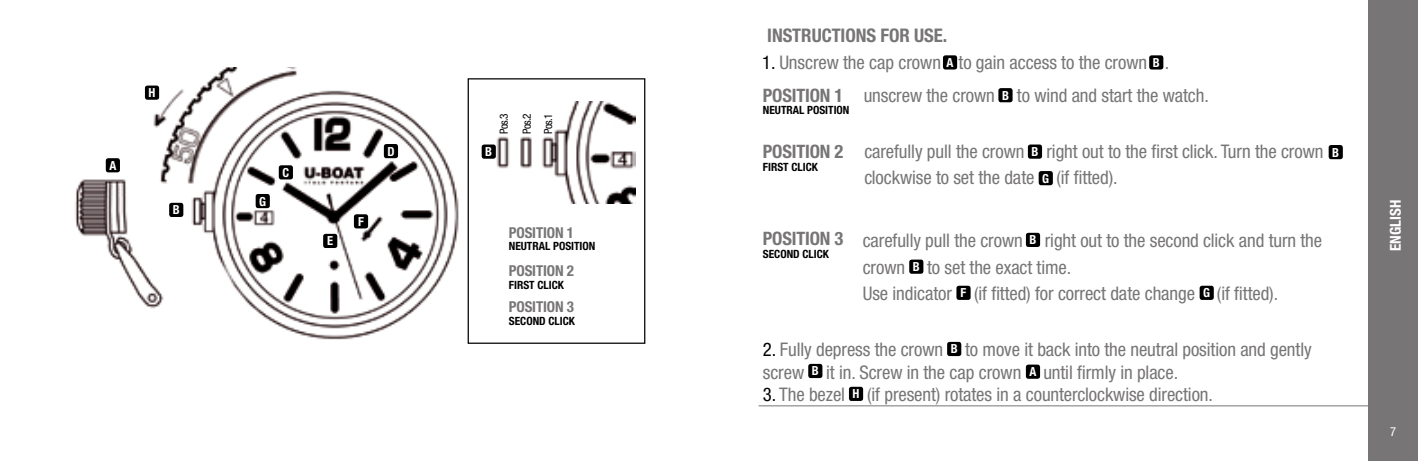
<style>
.page{position:relative;width:1418px;height:461px;background:#fff}
.page>*{position:absolute;margin:0;border:0;box-sizing:border-box;transform-origin:0 0}
.t1{font:condensed 18.75px/26.2px "Helvetica Neue LT Std";letter-spacing:-.005em;color:#777575}
.t2{font:700 condensed 18.75px "Helvetica Neue LT Std";letter-spacing:-.005em;color:#777575}
.t3{font:700 condensed 18.5px "Helvetica Neue LT Std";letter-spacing:-.01em;color:#777575}
.t4{font:700 condensed 15px "Helvetica Neue LT Std";letter-spacing:-.01em;color:#777575}
.t5{font:700 condensed 15px "Helvetica Neue LT Std";letter-spacing:.01em;color:#fff}
.t6{font:700 condensed 12.5px "Helvetica Neue LT Std";color:#fff}
.t7{font:condensed 12.5px "Helvetica Neue LT Std";color:#fff}
.t8{font:700 condensed 11.5px "Helvetica Neue LT Std";color:#000}
.t9{font:condensed 11.25px/22.8px "Helvetica Neue LT Std";color:#010101}
.s1{color:#010000}
</style>
<div class="page">
<hr style="left:758px;top:405px;width:610px;height:1px;background:#777575">
<div style="left:1368px;top:0;width:49px;height:461px;background:#777575"></div>
<div style="left:1149px;top:55px;width:14px;height:14px;background:#000;border-radius:3px"></div>
<div style="left:956px;top:286px;width:14px;height:14px;background:#000;border-radius:3px"></div>
<div style="left:1038px;top:171px;width:14px;height:14px;background:#000;border-radius:3px"></div>
<div style="left:1199px;top:286px;width:14px;height:14px;background:#000;border-radius:3px"></div>
<div style="left:943px;top:55px;width:14px;height:14px;background:#000;border-radius:3px"></div>
<div style="left:1027px;top:144px;width:15px;height:15px;background:#000;border-radius:3px"></div>
<div style="left:1025px;top:364px;width:15px;height:14px;background:#000;border-radius:3px"></div>
<img style="left:496px;top:101px;width:139px;height:102px">
<div style="left:467px;top:78px;width:178px;height:266px;border:1px solid #000"></div>
<div style="left:481px;top:144px;width:15px;height:15px;background:#000;border-radius:3px"></div>
<div style="left:947px;top:342px;width:14px;height:14px;background:#000;border-radius:3px"></div>
<div style="left:1328px;top:145px;width:14px;height:14px;background:#000;border-radius:3px"></div>
<div style="left:998px;top:88px;width:14px;height:14px;background:#000;border-radius:3px"></div>
<div style="left:1025px;top:233px;width:15px;height:14px;background:#000;border-radius:3px"></div>
<div style="left:909px;top:259px;width:14px;height:15px;background:#000;border-radius:3px"></div>
<div style="left:808px;top:364px;width:14px;height:14px;background:#000;border-radius:3px"></div>
<div style="left:849px;top:386px;width:14px;height:15px;background:#000;border-radius:3px"></div>
<img style="left:75px;top:67px;width:394px;height:277px">
<div style="left:279px;top:165px;width:14px;height:14px;background:#000;border-radius:3px"></div>
<div style="left:384px;top:144px;width:14px;height:14px;background:#000;border-radius:3px"></div>
<div style="left:323px;top:234px;width:14px;height:14px;background:#000;border-radius:3px"></div>
<div style="left:106px;top:158px;width:14px;height:14px;background:#000;border-radius:3px"></div>
<div style="left:169px;top:203px;width:14px;height:14px;background:#000;border-radius:3px"></div>
<div style="left:354px;top:214px;width:14px;height:14px;background:#000;border-radius:3px"></div>
<div style="left:256px;top:194px;width:14px;height:14px;background:#000;border-radius:3px"></div>
<div style="left:145px;top:85px;width:14px;height:15px;background:#000;border-radius:3px"></div>
<p class="t6" style="left:109px;top:158px;width:8px">A</p>
<p class="t6" style="left:148px;top:85px;width:8px">H</p>
<p class="t6" style="left:173px;top:202px;width:8px">B</p>
<p class="t6" style="left:259px;top:193px;width:8px">G</p>
<p class="t6" style="left:282px;top:165px;width:8px">C</p>
<p class="t6" style="left:327px;top:233px;width:8px">E</p>
<p class="t6" style="left:387px;top:143px;width:9px">D</p>
<p class="t6" style="left:358px;top:214px;width:7px">F</p>
<p class="t6" style="left:485px;top:144px;width:8px">B</p>
<p class="t9" style="left:492px;top:134px;width:22px;rotate:-90deg">Pos.3<br>Pos.2</p>
<p class="t9" style="left:537px;top:134px;width:22px;rotate:-90deg">Pos.1</p>
<p class="t4" style="left:509px;top:223px;width:67px">POSITION 1</p>
<p class="t8" style="left:509px;top:239px;width:88px">NEUTRAL POSITION</p>
<p class="t4" style="left:509px;top:262px;width:67px">POSITION 2</p>
<p class="t8" style="left:509px;top:278px;width:57px">FIRST CLICK</p>
<p class="t4" style="left:509px;top:297px;width:67px">POSITION 3</p>
<p class="t8" style="left:509px;top:313px;width:68px">SECOND CLICK</p>
<p class="t2" style="left:767px;top:24px;width:181px">INSTRUCTIONS FOR USE.</p>
<p class="t1" style="left:762px;top:50px;width:408px"><span class="s1">1.</span> Unscrew the cap crown to gain access to the crown .</p>
<p class="t6" style="left:946px;top:55px;width:8px">A</p>
<p class="t6" style="left:1152px;top:55px;width:8px">B</p>
<p class="t3" style="left:763px;top:84px;width:82px">POSITION 1</p>
<p class="t8" style="left:763px;top:103px;width:88px">NEUTRAL POSITION</p>
<p class="t1" style="left:863px;top:82px;width:347px">unscrew the crown to wind and start the watch.</p>
<p class="t6" style="left:1002px;top:88px;width:8px">B</p>
<p class="t3" style="left:763px;top:140px;width:82px">POSITION 2</p>
<p class="t8" style="left:763px;top:160px;width:57px">FIRST CLICK</p>
<p class="t1" style="left:864px;top:138px;width:460px">carefully pull the crown right out to the first click. Turn the crown clockwise to set the date (if fitted).</p>
<p class="t6" style="left:1031px;top:144px;width:8px">B</p>
<p class="t6" style="left:1042px;top:170px;width:8px">G</p>
<p class="t6" style="left:1332px;top:144px;width:8px">B</p>
<p class="t3" style="left:763px;top:227px;width:82px">POSITION 3</p>
<p class="t8" style="left:763px;top:247px;width:68px">SECOND CLICK</p>
<p class="t1" style="left:862px;top:227px;width:461px">carefully pull the crown right out to the second click and turn the crown to set the exact time.<br>Use indicator (if fitted) for correct date change (if fitted).</p>
<p class="t6" style="left:1029px;top:232px;width:8px">B</p>
<p class="t6" style="left:912px;top:259px;width:8px">B</p>
<p class="t6" style="left:1203px;top:285px;width:8px">G</p>
<p class="t6" style="left:960px;top:285px;width:7px">F</p>
<p class="t1" style="left:763px;top:338px;width:550px;line-height:22.5px"><span class="s1">2.</span> Fully depress the crown to move it back into the neutral position and gently screw it in. Screw in the cap crown until firmly in place.</p>
<p class="t6" style="left:950px;top:341px;width:8px">B</p>
<p class="t6" style="left:811px;top:363px;width:8px">B</p>
<p class="t1" style="left:763px;top:381px;width:451px"><span class="s1">3.</span> The bezel (if present) rotates in a counterclockwise direction.</p>
<p class="t6" style="left:1029px;top:364px;width:8px">A</p>
<p class="t6" style="left:852px;top:386px;width:8px">H</p>
<p class="t5" style="left:1386px;top:251px;width:54px;rotate:-90deg">ENGLISH</p>
<p class="t7" style="left:1390px;top:424px;width:7px">7</p>
</div>
